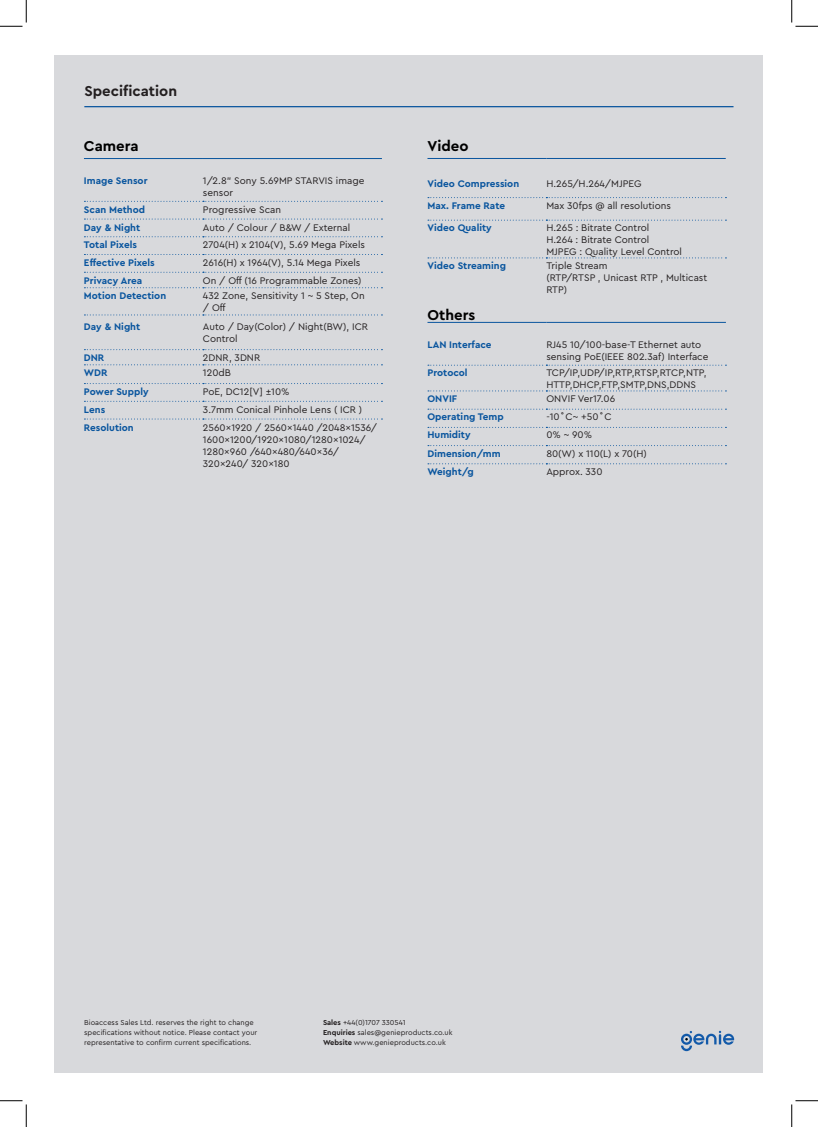
<style>
.page{position:relative;width:818px;height:1127px;background:#fff}
.page>*{position:absolute;margin:0;border:0;box-sizing:border-box;transform-origin:0 0}
.t1{font:700 15px "Cera Pro";color:#000}
.t2{font:700 15px "Cera Pro";color:#231f20}
.t3{font:10px/12px "Cera Pro";color:#231f20}
.t4{font:700 10px "Cera Pro";color:#09559e}
.t5{font:7.5px/10px "Cera Pro";color:#231f20}
.s1{font-weight:700}
</style>
<div class="page">
<div style="left:55px;top:55px;width:708px;height:1017px;background:#d8d9dc"></div>
<svg style="left:681px;top:1030px;width:53px;height:20px"></svg>
<hr style="left:84px;top:106px;width:649px;height:1px;background:#09559e">
<hr style="left:427px;top:158px;width:119px;height:1px;background:#09559e">
<hr style="left:546px;top:158px;width:180px;height:1px;background:#09559e">
<svg style="left:428px;top:197px;width:298px;height:1px"></svg>
<svg style="left:428px;top:220px;width:298px;height:1px"></svg>
<svg style="left:428px;top:257px;width:298px;height:1px"></svg>
<svg style="left:428px;top:364px;width:298px;height:1px"></svg>
<svg style="left:428px;top:390px;width:298px;height:1px"></svg>
<svg style="left:428px;top:408px;width:298px;height:1px"></svg>
<svg style="left:428px;top:427px;width:298px;height:1px"></svg>
<svg style="left:428px;top:445px;width:298px;height:1px"></svg>
<svg style="left:428px;top:463px;width:298px;height:1px"></svg>
<hr style="left:427px;top:322px;width:119px;height:1px;background:#09559e">
<hr style="left:546px;top:322px;width:180px;height:1px;background:#09559e">
<svg style="left:84px;top:201px;width:298px;height:1px"></svg>
<svg style="left:84px;top:218px;width:298px;height:1px"></svg>
<svg style="left:84px;top:236px;width:298px;height:1px"></svg>
<svg style="left:84px;top:254px;width:298px;height:1px"></svg>
<svg style="left:84px;top:272px;width:298px;height:1px"></svg>
<svg style="left:84px;top:287px;width:298px;height:1px"></svg>
<svg style="left:84px;top:314px;width:298px;height:1px"></svg>
<svg style="left:84px;top:383px;width:298px;height:1px"></svg>
<svg style="left:84px;top:401px;width:298px;height:1px"></svg>
<svg style="left:84px;top:418px;width:298px;height:1px"></svg>
<hr style="left:84px;top:158px;width:119px;height:1px;background:#09559e">
<hr style="left:203px;top:158px;width:179px;height:1px;background:#09559e">
<svg style="left:84px;top:349px;width:298px;height:1px"></svg>
<svg style="left:84px;top:364px;width:298px;height:1px"></svg>
<svg style="left:0;top:0;width:27px;height:27px"></svg>
<svg style="left:0;top:1100px;width:27px;height:26px"></svg>
<svg style="left:791px;top:0;width:27px;height:27px"></svg>
<svg style="left:791px;top:1100px;width:27px;height:26px"></svg>
<h1 class="t2" style="left:84px;top:81px;width:94px">Specification</h1>
<h1 class="t1" style="left:84px;top:136px;width:56px">Camera</h1>
<p class="t4" style="left:84px;top:174px;width:65px">Image Sensor</p>
<p class="t3" style="left:203px;top:174px;width:163px">1/2.8” Sony 5.69MP STARVIS image sensor</p>
<p class="t4" style="left:84px;top:203px;width:63px">Scan Method</p>
<p class="t3" style="left:203px;top:203px;width:80px">Progressive Scan</p>
<p class="t4" style="left:84px;top:221px;width:58px">Day &amp; Night</p>
<p class="t3" style="left:203px;top:221px;width:149px">Auto / Colour / B&amp;W / External</p>
<p class="t4" style="left:84px;top:238px;width:54px">Total Pixels</p>
<p class="t3" style="left:203px;top:238px;width:163px">2704(H) x 2104(V), 5.69 Mega Pixels</p>
<p class="t4" style="left:84px;top:256px;width:72px">Effective Pixels</p>
<p class="t3" style="left:203px;top:256px;width:159px">2616(H) x 1964(V), 5.14 Mega Pixels</p>
<p class="t4" style="left:84px;top:274px;width:60px">Privacy Area</p>
<p class="t3" style="left:203px;top:274px;width:160px">On / Off (16 Programmable Zones)</p>
<p class="t4" style="left:84px;top:289px;width:84px">Motion Detection</p>
<p class="t3" style="left:203px;top:289px;width:163px">432 Zone, Sensitivity 1 ~ 5 Step, On / Off</p>
<p class="t4" style="left:84px;top:320px;width:58px">Day &amp; Night</p>
<p class="t3" style="left:203px;top:320px;width:167px">Auto / Day(Color) / Night(BW), ICR<br>Control</p>
<p class="t4" style="left:84px;top:351px;width:22px">DNR</p>
<p class="t3" style="left:203px;top:351px;width:59px">2DNR, 3DNR</p>
<p class="t4" style="left:84px;top:366px;width:25px">WDR</p>
<p class="t3" style="left:203px;top:366px;width:30px">120dB</p>
<p class="t4" style="left:84px;top:385px;width:66px">Power Supply</p>
<p class="t3" style="left:203px;top:385px;width:88px">PoE, DC12[V] ±10%</p>
<p class="t4" style="left:84px;top:403px;width:23px">Lens</p>
<p class="t3" style="left:203px;top:403px;width:161px">3.7mm Conical Pinhole Lens ( ICR )</p>
<p class="t4" style="left:84px;top:420px;width:51px">Resolution</p>
<p class="t3" style="left:203px;top:421px;width:176px">2560×1920 / 2560×1440 /2048×1536/<br>1600×1200/1920×1080/1280×1024/<br>1280×960 /640×480/640×36/<br>320×240/ 320×180</p>
<h1 class="t1" style="left:427px;top:136px;width:43px">Video</h1>
<p class="t4" style="left:427px;top:177px;width:93px">Video Compression</p>
<p class="t3" style="left:546px;top:177px;width:97px">H.265/H.264/MJPEG</p>
<p class="t4" style="left:427px;top:198px;width:79px">Max. Frame Rate</p>
<p class="t3" style="left:546px;top:199px;width:126px">Max 30fps @ all resolutions</p>
<p class="t4" style="left:427px;top:221px;width:66px">Video Quality</p>
<p class="t3" style="left:546px;top:221px;width:137px">H.265 : Bitrate Control<br>H.264 : Bitrate Control<br>MJPEG : Quality Level Control</p>
<p class="t4" style="left:427px;top:259px;width:80px">Video Streaming</p>
<p class="t3" style="left:546px;top:259px;width:162px">Triple Stream<br>(RTP/RTSP , Unicast RTP , Multicast<br>RTP)</p>
<h1 class="t1" style="left:427px;top:304px;width:49px">Others</h1>
<p class="t4" style="left:427px;top:338px;width:66px">LAN Interface</p>
<p class="t3" style="left:546px;top:338px;width:164px">RJ45 10/100-base-T Ethernet auto sensing PoE(IEEE 802.3af) Interface</p>
<p class="t4" style="left:427px;top:366px;width:42px">Protocol</p>
<p class="t3" style="left:546px;top:366px;width:162px">TCP/IP,UDP/IP,RTP,RTSP,RTCP,NTP,<br>HTTP,DHCP,FTP,SMTP,DNS,DDNS</p>
<p class="t4" style="left:427px;top:392px;width:31px">ONVIF</p>
<p class="t3" style="left:546px;top:392px;width:70px">ONVIF Ver17.06</p>
<p class="t4" style="left:427px;top:410px;width:78px">Operating Temp</p>
<p class="t3" style="left:546px;top:410px;width:67px">-10˚C~ +50˚C</p>
<p class="t4" style="left:427px;top:428px;width:45px">Humidity</p>
<p class="t3" style="left:546px;top:428px;width:47px">0% ~ 90%</p>
<p class="t4" style="left:427px;top:446px;width:75px">Dimension/mm</p>
<p class="t3" style="left:546px;top:446px;width:102px">80(W) x 110(L) x 70(H)</p>
<p class="t4" style="left:427px;top:464px;width:48px">Weight/g</p>
<p class="t3" style="left:546px;top:465px;width:58px">Approx. 330</p>
<p class="t5" style="left:84px;top:1016px;width:174px">Bioaccess Sales Ltd. reserves the right to change specifications without notice. Please contact your representative to confirm current specifications.</p>
<p class="t5" style="left:323px;top:1016px;width:131px"><span class="s1">Sales</span> +44(0)1707 330541<br><span class="s1">Enquiries</span> sales@genieproducts.co.uk<br><span class="s1">Website</span> www.genieproducts.co.uk</p>
</div>
